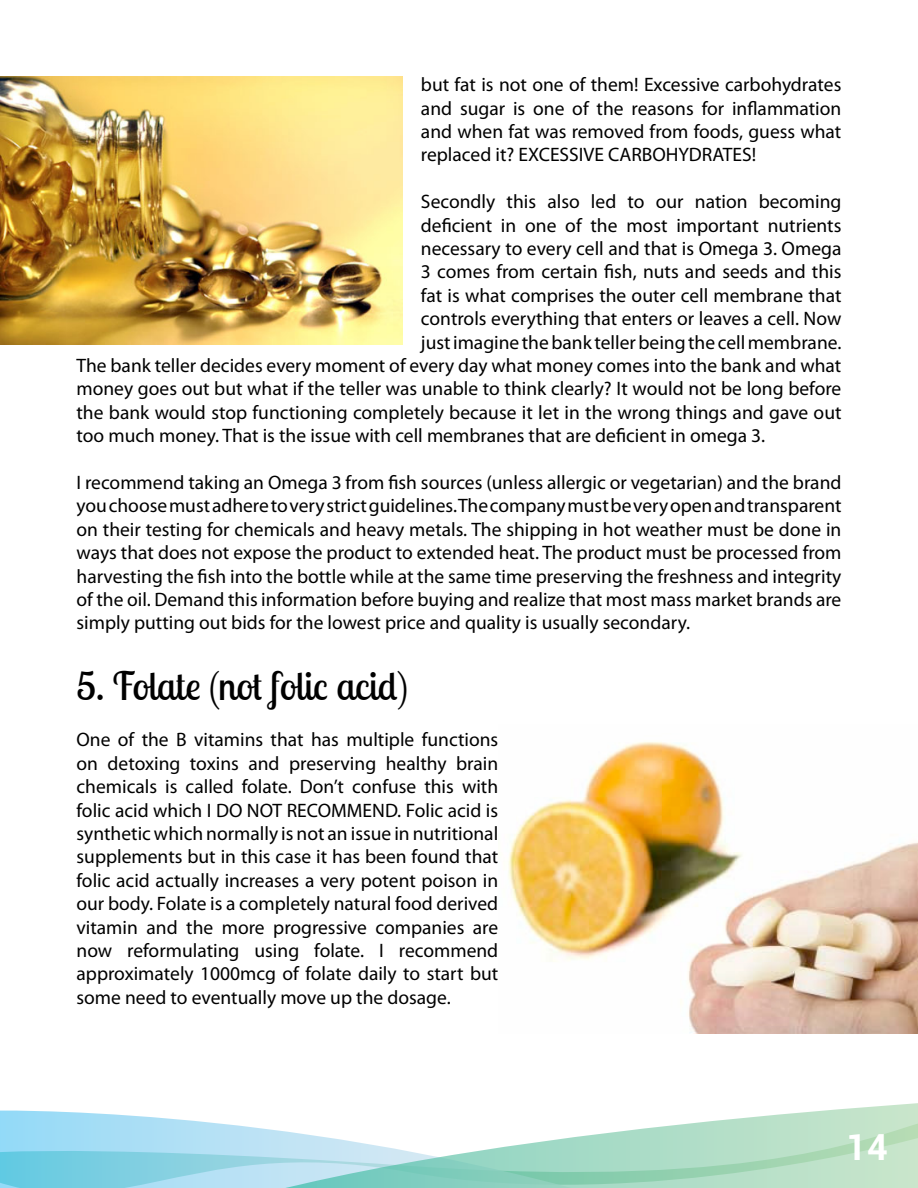
<style>
.page{position:relative;width:918px;height:1188px;background:#fff}
.page>*{position:absolute;margin:0;border:0;box-sizing:border-box;transform-origin:0 0}
.t1{font:39px "Lobster Two";color:#000}
.t2{font:700 36px "Roboto";color:#fff}
.t3{font:19.5px/23.4px "Myriad Pro";color:#000;text-align:justify}
</style>
<div class="page">
<svg style="left:0;top:1110px;width:213px;height:78px;background:#97d8ed"></svg>
<svg style="left:213px;top:1103px;width:705px;height:85px"></svg>
<img style="left:0;top:77px;width:402px;height:268px">
<img style="left:498px;top:742px;width:420px;height:291px">
<p class="t3" style="left:421px;top:73px;width:422px">but fat is not one of them! Excessive carbohydrates and sugar is one of the reasons for inflammation and when fat was removed from foods, guess what replaced it? EXCESSIVE CARBOHYDRATES!</p>
<p class="t3" style="left:421px;top:190px;width:422px">Secondly this also led to our nation becoming</p>
<p class="t3" style="left:421px;top:213px;width:422px">deficient in one of the most important nutrients</p>
<p class="t3" style="left:421px;top:236px;width:422px">necessary to every cell and that is Omega 3. Omega</p>
<p class="t3" style="left:421px;top:260px;width:422px">3 comes from certain fish, nuts and seeds and this</p>
<p class="t3" style="left:421px;top:283px;width:422px">fat is what comprises the outer cell membrane that</p>
<p class="t3" style="left:421px;top:307px;width:422px">controls everything that enters or leaves a cell. Now</p>
<p class="t3" style="left:421px;top:330px;width:422px">just imagine the bank teller being the cell membrane.</p>
<p class="t3" style="left:77px;top:353px;width:766px">The bank teller decides every moment of every day what money comes into the bank and what</p>
<p class="t3" style="left:77px;top:377px;width:766px">money goes out but what if the teller was unable to think clearly? It would not be long before</p>
<p class="t3" style="left:77px;top:400px;width:767px">the bank would stop functioning completely because it let in the wrong things and gave out</p>
<p class="t3" style="left:77px;top:424px;width:690px">too much money. That is the issue with cell membranes that are deficient in omega 3.</p>
<p class="t3" style="left:77px;top:470px;width:767px">I recommend taking an Omega 3 from fish sources (unless allergic or vegetarian) and the brand you choose must adhere to very strict guidelines. The company must be very open and transparent on their testing for chemicals and heavy metals. The shipping in hot weather must be done in ways that does not expose the product to extended heat. The product must be processed from harvesting the fish into the bottle while at the same time preserving the freshness and integrity of the oil. Demand this information before buying and realize that most mass market brands are simply putting out bids for the lowest price and quality is usually secondary.</p>
<h1 class="t1" style="left:77px;top:661px;width:333px">5. Folate (not folic acid)</h1>
<p class="t3" style="left:77px;top:728px;width:423px">One of the B vitamins that has multiple functions on detoxing toxins and preserving healthy brain chemicals is called folate. Don’t confuse this with folic acid which I DO NOT RECOMMEND. Folic acid is synthetic which normally is not an issue in nutritional supplements but in this case it has been found that folic acid actually increases a very potent poison in our body. Folate is a completely natural food derived vitamin and the more progressive companies are now reformulating using folate. I recommend approximately 1000mcg of folate daily to start but some need to eventually move up the dosage.</p>
<h2 class="t2" style="left:847px;top:1122px;width:43px">14</h2>
</div>
